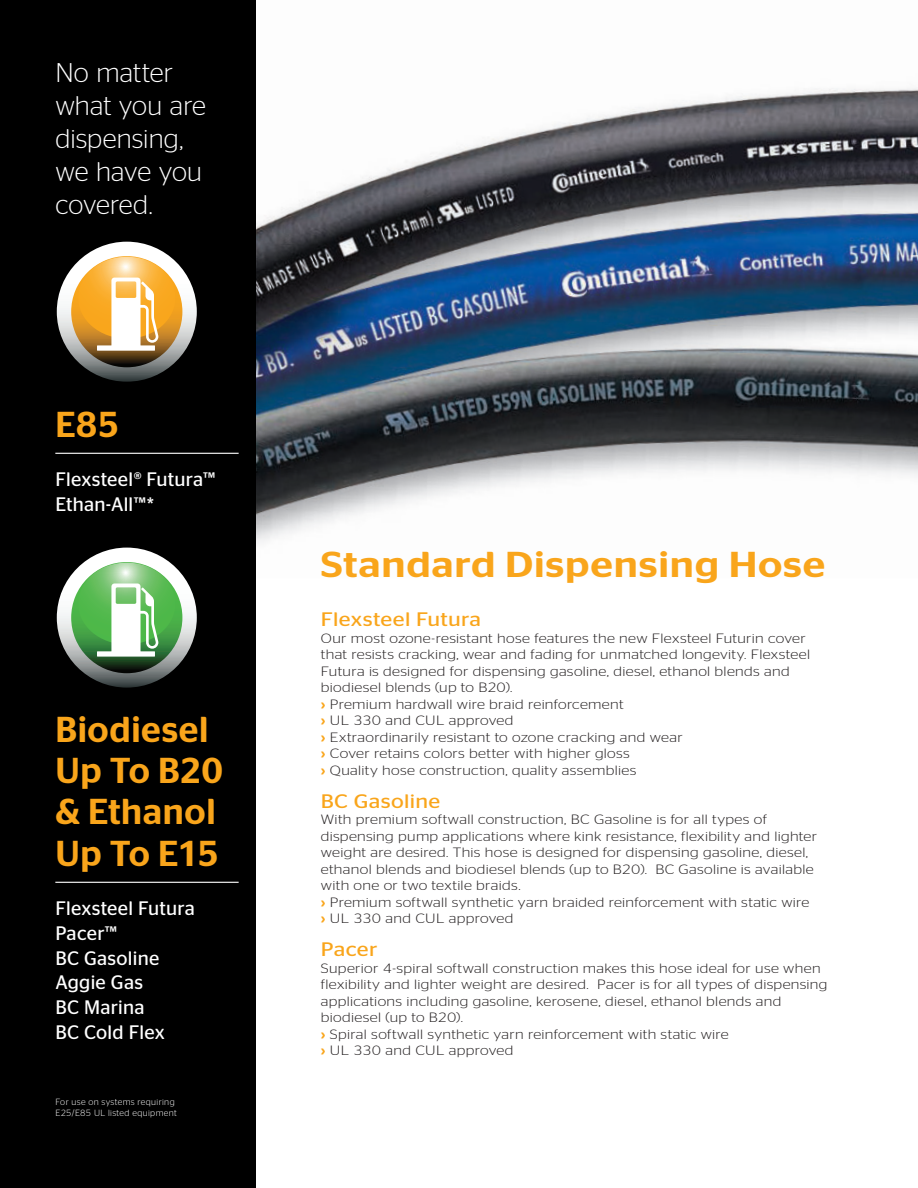
<style>
.page{position:relative;width:918px;height:1188px;background:#fff}
.page>*{position:absolute;margin:0;border:0;box-sizing:border-box;transform-origin:0 0}
.t1{font:500 36px/41.2px "Continental Stag Sans";letter-spacing:.02em;color:#f9a51b}
.t2{font:500 36px "Continental Stag Sans";letter-spacing:.02em;color:#f9a51b;scale:1.15 1}
.t3{font:300 27px/33px "Continental Stag Sans";color:#fff}
.t4{font:19.5px/24.8px "Continental Stag Sans";letter-spacing:.01em;color:#fff}
.t5{font:19.5px "Continental Stag Sans";letter-spacing:.01em;color:#f9a51b;scale:1.15 1}
.t6{font:300 13.5px/16.5px "Continental Stag Sans";letter-spacing:.02em;color:#231f20;scale:1.15 1}
.t7{font:300 9px/11.2px "Continental Stag Sans";letter-spacing:.045em;color:#fff}
.s1{font-weight:500;color:#f9a51b}
</style>
<div class="page">
<img style="left:256px;top:88px;width:662px;height:455px">
<div style="left:0;top:0;width:256px;height:1188px;background:#000"></div>
<img style="left:56px;top:241px;width:141px;height:135px">
<svg style="left:57px;top:242px;width:140px;height:140px;background:#c5c8c8"></svg>
<svg style="left:71px;top:256px;width:111px;height:111px;background:#d8b274"></svg>
<img style="left:56px;top:547px;width:141px;height:135px">
<svg style="left:57px;top:548px;width:140px;height:140px;background:#c5c7c7"></svg>
<svg style="left:71px;top:562px;width:111px;height:111px;background:#88b987"></svg>
<hr style="left:55px;top:453px;width:184px;height:1px;background:#fff">
<hr style="left:55px;top:882px;width:184px;height:1px;background:#fff">
<h2 class="t3" style="left:55px;top:58px;width:152px">No matter what you are dispensing, we have you covered.</h2>
<h1 class="t1" style="left:55px;top:406px;width:66px">E85</h1>
<h3 class="t4" style="left:55px;top:468px;width:162px">Flexsteel® Futura™<br>Ethan-All™*</h3>
<h1 class="t1" style="left:55px;top:711px;width:169px">Biodiesel<br>Up To B20 &amp; Ethanol<br>Up To E15</h1>
<h3 class="t4" style="left:55px;top:897px;width:141px">Flexsteel Futura<br>Pacer™<br>BC Gasoline<br>Aggie Gas<br>BC Marina<br>BC Cold Flex</h3>
<p class="t7" style="left:55px;top:1097px;width:123px">For use on systems requiring<br>E25/E85 UL listed equipment</p>
<h1 class="t2" style="left:321px;top:551px;width:440px">Standard Dispensing Hose</h1>
<h3 class="t5" style="left:321px;top:612px;width:141px">Flexsteel Futura</h3>
<p class="t6" style="left:321px;top:631px;width:427px">Our most ozone-resistant hose features the new Flexsteel Futurin cover that resists cracking, wear and fading for unmatched longevity. Flexsteel Futura is designed for dispensing gasoline, diesel, ethanol blends and biodiesel blends (up to B20).<br><span class="s1">›</span> Premium hardwall wire braid reinforcement<br><span class="s1">›</span> UL 330 and CUL approved<br><span class="s1">›</span> Extraordinarily resistant to ozone cracking and wear<br><span class="s1">›</span> Cover retains colors better with higher gloss<br><span class="s1">›</span> Quality hose construction, quality assemblies</p>
<h3 class="t5" style="left:321px;top:794px;width:105px">BC Gasoline</h3>
<p class="t6" style="left:321px;top:812px;width:433px">With premium softwall construction, BC Gasoline is for all types of dispensing pump applications where kink resistance, flexibility and lighter weight are desired. This hose is designed for dispensing gasoline, diesel, ethanol blends and biodiesel blends (up to B20). BC Gasoline is available with one or two textile braids.<br><span class="s1">›</span> Premium softwall synthetic yarn braided reinforcement with static wire <span class="s1">›</span> UL 330 and CUL approved</p>
<h3 class="t5" style="left:321px;top:942px;width:51px">Pacer</h3>
<p class="t6" style="left:321px;top:961px;width:442px">Superior 4-spiral softwall construction makes this hose ideal for use when flexibility and lighter weight are desired. Pacer is for all types of dispensing applications including gasoline, kerosene, diesel, ethanol blends and biodiesel (up to B20).<br><span class="s1">›</span> Spiral softwall synthetic yarn reinforcement with static wire<br><span class="s1">›</span> UL 330 and CUL approved</p>
</div>
